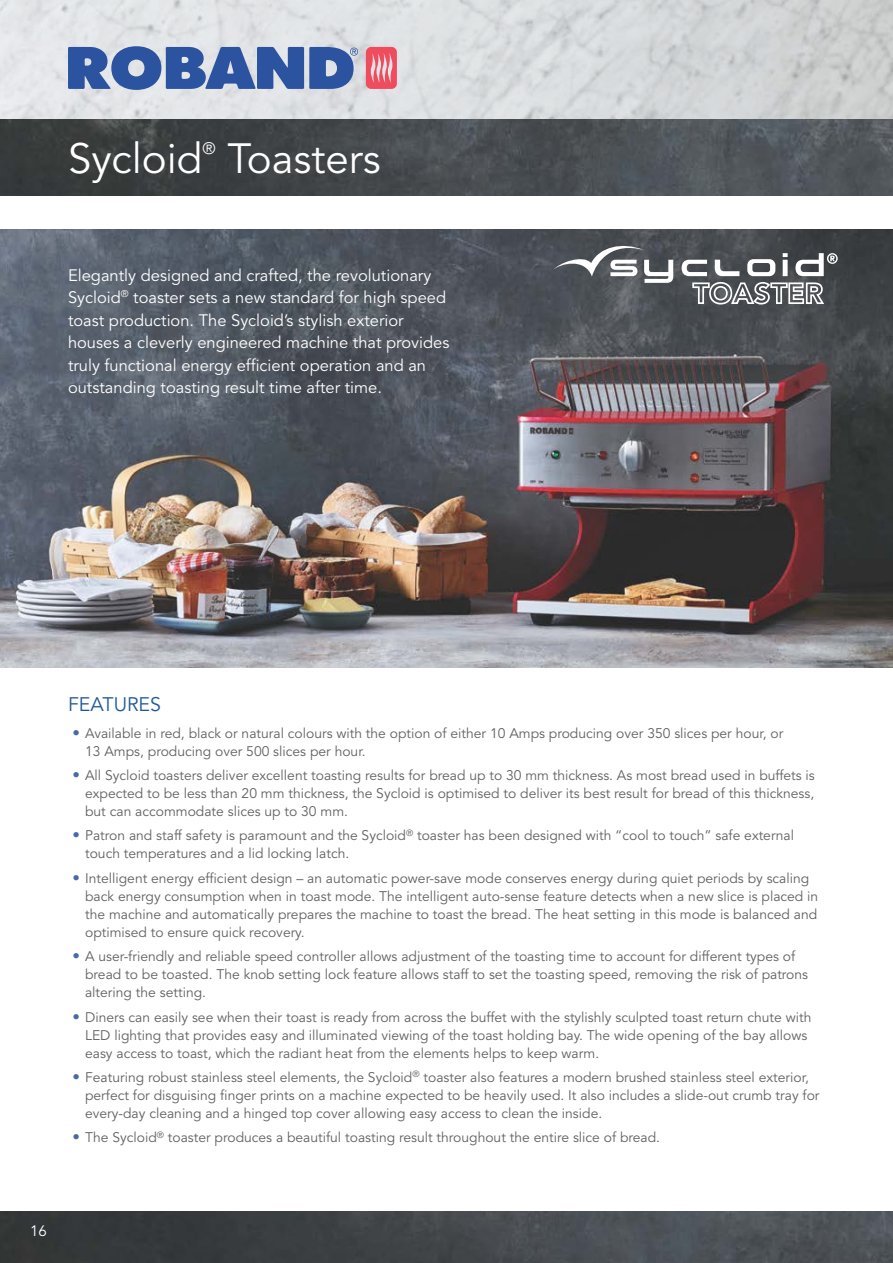
<style>
.page{position:relative;width:893px;height:1263px;background:#fff}
.page>*{position:absolute;margin:0;border:0;box-sizing:border-box;transform-origin:0 0}
.t1{font:42px "Avenir";color:#fff}
.t2{font:19.5px "Avenir";color:#1f5898}
.t3{font:16.5px/22.5px "Avenir";color:#fff}
.t4{font:15px "Avenir";color:#fff}
.t5{font:13.8px/18px "Avenir";color:#606163}
.s1{font-size:15px;color:#486ba6}
</style>
<div class="page">
<div style="left:0;top:0;width:893px;height:160px;background:linear-gradient(to right,#e7eaed,#cccfcf)"></div>
<img style="left:0;top:1212px;width:893px;height:51px">
<img style="left:0;top:119px;width:893px;height:77px">
<svg style="left:68px;top:46px;width:290px;height:44px;background:#617db3"></svg>
<svg style="left:366px;top:47px;width:31px;height:42px"></svg>
<img style="left:0;top:230px;width:893px;height:438px">
<svg style="left:553px;top:246px;width:120px;height:37px"></svg>
<svg style="left:682px;top:253px;width:156px;height:51px"></svg>
<h1 class="t1" style="left:68px;top:135px;width:136px">Sycloid</h1>
<p class="t3" style="left:203px;top:137px;width:15px">®</p>
<h1 class="t1" style="left:227px;top:135px;width:155px">Toasters</h1>
<p class="t3" style="left:68px;top:264px;width:383px">Elegantly designed and crafted, the revolutionary Sycloid<sup>®</sup> toaster sets a new standard for high speed toast production. The Sycloid’s stylish exterior houses a cleverly engineered machine that provides truly functional energy efficient operation and an outstanding toasting result time after time.</p>
<h2 class="t2" style="left:68px;top:693px;width:94px">FEATURES</h2>
<p class="t5" style="left:85px;top:724px;width:700px;text-indent:-13px"><span class="s1">•</span> Available in red, black or natural colours with the option of either 10 Amps producing over 350 slices per hour, or<br>13 Amps, producing over 500 slices per hour.</p>
<p class="t5" style="left:85px;top:767px;width:731px;text-align:justify;text-indent:-13px"><span class="s1">•</span> All Sycloid toasters deliver excellent toasting results for bread up to 30 mm thickness. As most bread used in buffets is expected to be less than 20 mm thickness, the Sycloid is optimised to deliver its best result for bread of this thickness, but can accommodate slices up to 30 mm.</p>
<p class="t5" style="left:85px;top:827px;width:710px;text-indent:-13px"><span class="s1">•</span> Patron and staff safety is paramount and the Sycloid<sup>®</sup> toaster has been designed with “cool to touch” safe external touch temperatures and a lid locking latch.</p>
<p class="t5" style="left:85px;top:869px;width:735px;text-indent:-13px"><span class="s1">•</span> Intelligent energy efficient design – an automatic power-save mode conserves energy during quiet periods by scaling back energy consumption when in toast mode. The intelligent auto-sense feature detects when a new slice is placed in the machine and automatically prepares the machine to toast the bread. The heat setting in this mode is balanced and optimised to ensure quick recovery.</p>
<p class="t5" style="left:85px;top:948px;width:724px;text-indent:-13px"><span class="s1">•</span> A user-friendly and reliable speed controller allows adjustment of the toasting time to account for different types of bread to be toasted. The knob setting lock feature allows staff to set the toasting speed, removing the risk of patrons altering the setting.</p>
<p class="t5" style="left:85px;top:1008px;width:728px;text-indent:-13px"><span class="s1">•</span> Diners can easily see when their toast is ready from across the buffet with the stylishly sculpted toast return chute with<br>LED lighting that provides easy and illuminated viewing of the toast holding bay. The wide opening of the bay allows easy access to toast, which the radiant heat from the elements helps to keep warm.</p>
<p class="t5" style="left:85px;top:1068px;width:736px;text-indent:-13px"><span class="s1">•</span> Featuring robust stainless steel elements, the Sycloid<sup>®</sup> toaster also features a modern brushed stainless steel exterior, perfect for disguising finger prints on a machine expected to be heavily used. It also includes a slide-out crumb tray for every-day cleaning and a hinged top cover allowing easy access to clean the inside.</p>
<p class="t5" style="left:72px;top:1129px;width:589px"><span class="s1">•</span> The Sycloid<sup>®</sup> toaster produces a beautiful toasting result throughout the entire slice of bread.</p>
<p class="t4" style="left:30px;top:1222px;width:18px">16</p>
</div>
